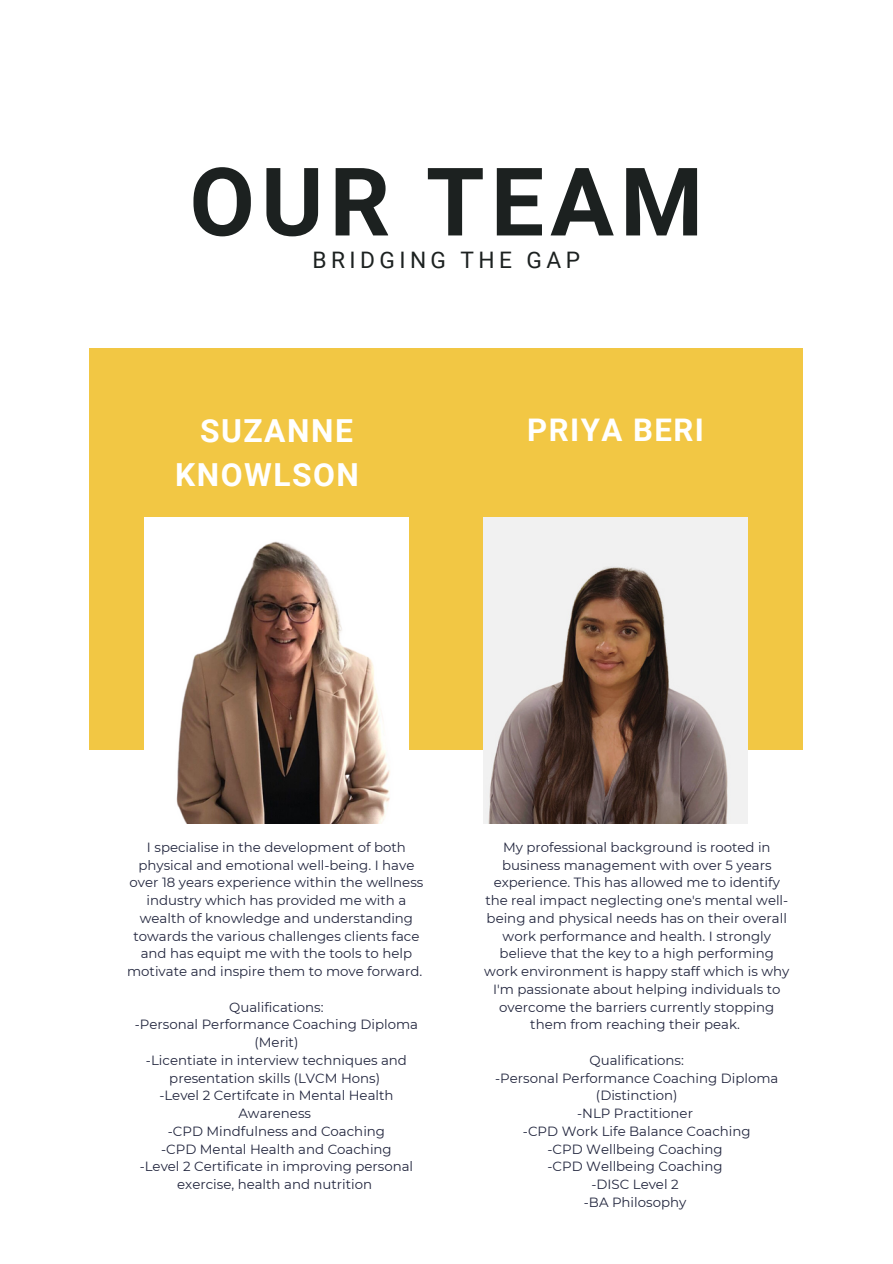
<style>
.page{position:relative;width:893px;height:1264px;background:#fff}
.page>*{position:absolute;margin:0;border:0;box-sizing:border-box;transform-origin:0 0}
.t1{font:700 94.65px "Roboto";letter-spacing:.065em;color:#1c2120}
.t2{font:700 31.8px/43.8px "Roboto";letter-spacing:.05em;color:#fff;text-align:center}
.t3{font:700 31.2px "Roboto";letter-spacing:.045em;color:#fff}
.t4{font:22.8px "Roboto";letter-spacing:.195em;color:#1c2120}
.t5{font:13.35px/17.7px "Montserrat";color:#22263e;text-align:center}
</style>
<div class="page">
<div style="left:89px;top:348px;width:713px;height:401px;background:#f2c744"></div>
<img style="left:144px;top:517px;width:264px;height:306px">
<img style="left:483px;top:517px;width:264px;height:306px">
<h1 class="t1" style="left:189px;top:148px;width:515px">OUR TEAM</h1>
<h3 class="t4" style="left:312px;top:246px;width:269px">BRIDGING THE GAP</h3>
<h2 class="t2" style="left:175px;top:409px;width:185px">SUZANNE<br>KNOWLSON</h2>
<h3 class="t3" style="left:527px;top:412px;width:178px">PRIYA BERI</h3>
<p class="t5" style="left:127px;top:838px;width:298px">I specialise in the development of both physical and emotional well-being. I have over 18 years experience within the wellness industry which has provided me with a wealth of knowledge and understanding towards the various challenges clients face and has equipt me with the tools to help motivate and inspire them to move forward.</p>
<p class="t5" style="left:135px;top:997px;width:285px">Qualifications:<br>-Personal Performance Coaching Diploma (Merit)<br>-Licentiate in interview techniques and presentation skills (LVCM Hons)<br>-Level 2 Certifcate in Mental Health<br>Awareness<br>-CPD Mindfulness and Coaching<br>-CPD Mental Health and Coaching<br>-Level 2 Certificate in improving personal exercise, health and nutrition</p>
<p class="t5" style="left:484px;top:838px;width:306px">My professional background is rooted in business management with over 5 years experience. This has allowed me to identify the real impact neglecting one's mental well&shy;being and physical needs has on their overall work performance and health. I strongly believe that the key to a high performing work environment is happy staff which is why I'm passionate about helping individuals to overcome the barriers currently stopping them from reaching their peak.</p>
<p class="t5" style="left:495px;top:1051px;width:285px">Qualifications:<br>-Personal Performance Coaching Diploma (Distinction)<br>-NLP Practitioner<br>-CPD Work Life Balance Coaching<br>-CPD Wellbeing Coaching<br>-CPD Wellbeing Coaching<br>-DISC Level 2<br>-BA Philosophy</p>
</div>
